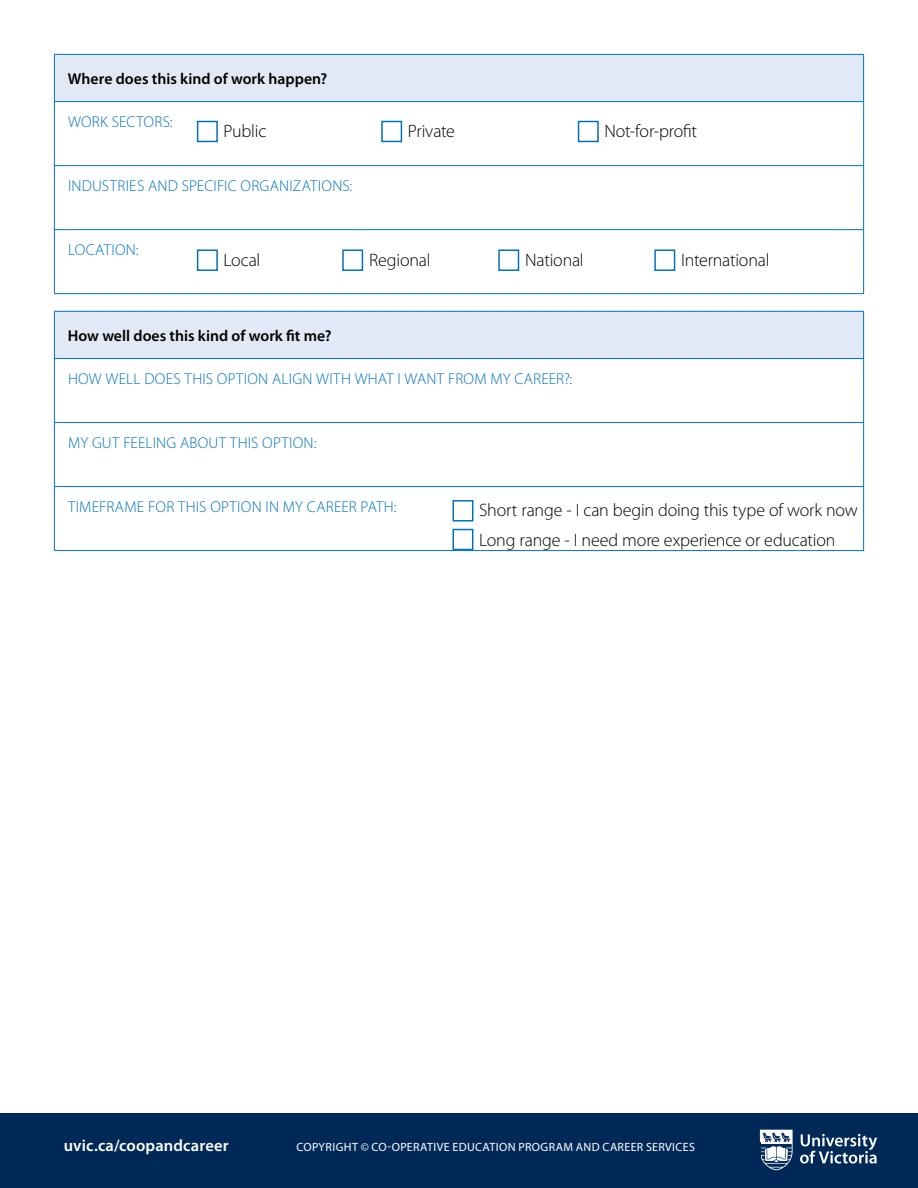
<style>
.page{position:relative;width:918px;height:1188px;background:#fff}
.page>*{position:absolute;margin:0;border:0;box-sizing:border-box;transform-origin:0 0}
.t1{font:300 18px/30.3px "Myriad Pro";letter-spacing:-.01em;color:#000}
.t2{font:600 16.5px "Myriad Pro";letter-spacing:.01em;color:#fff}
.t3{font:300 15.75px "Myriad Pro";letter-spacing:.015em;color:#0072bc}
.t4{font:600 15.75px "Myriad Pro";color:#000}
.t5{font:12px "Myriad Pro";letter-spacing:.03em;color:#fff}
</style>
<div class="page">
<div style="left:0;top:1114px;width:918px;height:74px;background:#002957"></div>
<svg style="left:760px;top:1130px;width:33px;height:40px"></svg>
<svg style="left:800px;top:1134px;width:77px;height:30px"></svg>
<div style="left:54px;top:54px;width:810px;height:48px;background:#e1e8f6"></div>
<svg style="left:55px;top:102px;width:808px;height:169px"></svg>
<hr style="left:54px;top:54px;width:810px;height:1px;background:#0072bc">
<hr style="left:54px;top:55px;width:1px;height:46px;background:#0072bc">
<hr style="left:863px;top:55px;width:1px;height:46px;background:#0072bc">
<hr style="left:54px;top:101px;width:810px;height:1px;background:#0072bc">
<hr style="left:54px;top:102px;width:1px;height:63px;background:#0072bc">
<hr style="left:863px;top:102px;width:1px;height:63px;background:#0072bc">
<hr style="left:54px;top:165px;width:810px;height:1px;background:#0072bc">
<hr style="left:54px;top:166px;width:1px;height:63px;background:#0072bc">
<hr style="left:863px;top:166px;width:1px;height:63px;background:#0072bc">
<hr style="left:54px;top:229px;width:810px;height:1px;background:#0072bc">
<hr style="left:54px;top:230px;width:1px;height:63px;background:#0072bc">
<hr style="left:863px;top:230px;width:1px;height:63px;background:#0072bc">
<hr style="left:54px;top:293px;width:810px;height:1px;background:#0072bc">
<div style="left:197px;top:121px;width:21px;height:21px;border:2px solid #0072bc"></div>
<div style="left:381px;top:121px;width:21px;height:21px;border:2px solid #0072bc"></div>
<div style="left:578px;top:121px;width:21px;height:21px;border:2px solid #0072bc"></div>
<div style="left:197px;top:249px;width:21px;height:22px;border:2px solid #0072bc"></div>
<div style="left:342px;top:249px;width:21px;height:22px;border:2px solid #0072bc"></div>
<div style="left:498px;top:249px;width:21px;height:22px;border:2px solid #0072bc"></div>
<div style="left:654px;top:249px;width:21px;height:22px;border:2px solid #0072bc"></div>
<div style="left:54px;top:311px;width:810px;height:48px;background:#e1e8f6"></div>
<svg style="left:55px;top:359px;width:808px;height:191px"></svg>
<hr style="left:54px;top:311px;width:810px;height:1px;background:#0072bc">
<hr style="left:54px;top:312px;width:1px;height:46px;background:#0072bc">
<hr style="left:863px;top:312px;width:1px;height:46px;background:#0072bc">
<hr style="left:54px;top:358px;width:810px;height:1px;background:#0072bc">
<hr style="left:54px;top:359px;width:1px;height:63px;background:#0072bc">
<hr style="left:863px;top:359px;width:1px;height:63px;background:#0072bc">
<hr style="left:54px;top:422px;width:810px;height:1px;background:#0072bc">
<hr style="left:54px;top:423px;width:1px;height:63px;background:#0072bc">
<hr style="left:863px;top:423px;width:1px;height:63px;background:#0072bc">
<hr style="left:54px;top:486px;width:810px;height:1px;background:#0072bc">
<hr style="left:54px;top:487px;width:1px;height:63px;background:#0072bc">
<hr style="left:863px;top:487px;width:1px;height:63px;background:#0072bc">
<hr style="left:54px;top:550px;width:810px;height:1px;background:#0072bc">
<div style="left:453px;top:500px;width:20px;height:22px;border:2px solid #0072bc"></div>
<div style="left:453px;top:529px;width:20px;height:21px;border:2px solid #0072bc"></div>
<p class="t4" style="left:68px;top:69px;width:261px">Where does this kind of work happen?</p>
<p class="t3" style="left:68px;top:112px;width:106px">WORK SECTORS:</p>
<p class="t1" style="left:224px;top:115px;width:44px">Public</p>
<p class="t1" style="left:408px;top:115px;width:49px">Private</p>
<p class="t1" style="left:604px;top:115px;width:94px">Not-for-profit</p>
<p class="t3" style="left:68px;top:176px;width:286px">INDUSTRIES AND SPECIFIC ORGANIZATIONS:</p>
<p class="t3" style="left:68px;top:240px;width:72px">LOCATION:</p>
<p class="t1" style="left:224px;top:244px;width:38px">Local</p>
<p class="t1" style="left:369px;top:244px;width:63px">Regional</p>
<p class="t1" style="left:525px;top:244px;width:60px">National</p>
<p class="t1" style="left:681px;top:244px;width:90px">International</p>
<p class="t4" style="left:68px;top:326px;width:265px">How well does this kind of work fit me?</p>
<p class="t3" style="left:68px;top:369px;width:506px">HOW WELL DOES THIS OPTION ALIGN WITH WHAT I WANT FROM MY CAREER?:</p>
<p class="t3" style="left:68px;top:433px;width:250px">MY GUT FEELING ABOUT THIS OPTION:</p>
<p class="t3" style="left:68px;top:497px;width:330px">TIMEFRAME FOR THIS OPTION IN MY CAREER PATH:</p>
<p class="t1" style="left:479px;top:495px;width:380px">Short range - I can begin doing this type of work now<br>Long range - I need more experience or education</p>
<p class="t2" style="left:64px;top:1135px;width:166px">uvic.ca/coopandcareer</p>
<p class="t5" style="left:296px;top:1140px;width:400px">COPYRIGHT © CO-OPERATIVE EDUCATION PROGRAM AND CAREER SERVICES</p>
</div>
